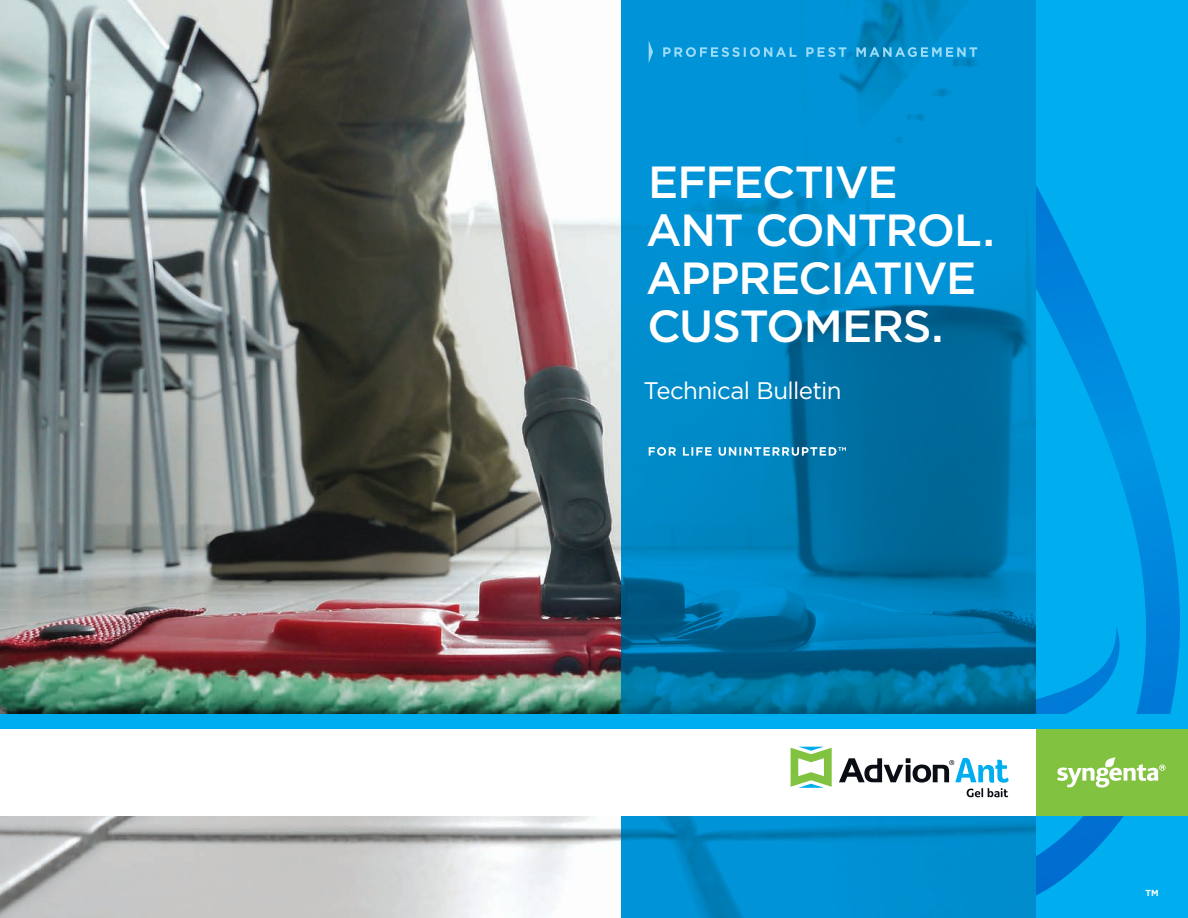
<style>
.page{position:relative;width:1188px;height:918px;background:#fff}
.page>*{position:absolute;margin:0;border:0;box-sizing:border-box;transform-origin:0 0}
.t1{font:500 45px/48px "Gotham";letter-spacing:-.03em;color:#fff}
.t2{font:24px "Gotham";letter-spacing:-.025em;color:#fff}
.t3{font:700 8.7px "Gotham";color:#fff}
</style>
<div class="page">
<img style="left:0;top:0;width:622px;height:918px">
<svg style="left:622px;top:0;width:414px;height:918px;background:#0082be"></svg>
<div style="left:1036px;top:0;width:152px;height:918px;background:#00aeef"></div>
<svg style="left:1036px;top:185px;width:144px;height:711px"></svg>
<div style="left:0;top:729px;width:1036px;height:87px;background:#fff"></div>
<div style="left:1036px;top:729px;width:152px;height:87px;background:#81c340"></div>
<div style="left:0;top:714px;width:1188px;height:15px;background:#00aeef"></div>
<svg style="left:1057px;top:757px;width:108px;height:31px"></svg>
<svg style="left:791px;top:747px;width:41px;height:41px"></svg>
<svg style="left:839px;top:758px;width:170px;height:39px"></svg>
<svg style="left:649px;top:40px;width:4px;height:23px"></svg>
<svg style="left:663px;top:47px;width:314px;height:10px;background:#38abdf"></svg>
<svg style="left:649px;top:447px;width:197px;height:9px"></svg>
<p class="t1" style="left:646px;top:158px;width:350px">EFFECTIVE<br>ANT CONTROL.<br>APPRECIATIVE<br>CUSTOMERS.</p>
<p class="t2" style="left:644px;top:375px;width:199px">Technical Bulletin</p>
<p class="t3" style="left:1146px;top:887px;width:15px">TM</p>
</div>
